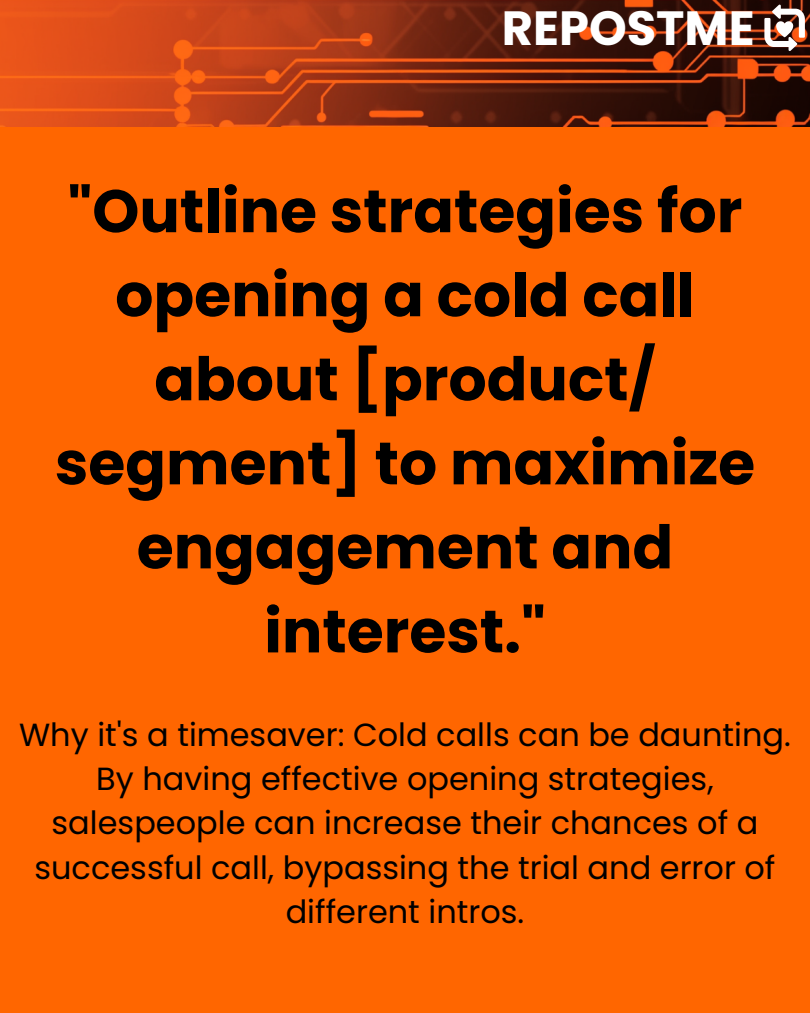
<style>
.page{position:relative;width:810px;height:1013px;background:#fff}
.page>*{position:absolute;margin:0;border:0;box-sizing:border-box;transform-origin:0 0}
.t1{font:700 60px/84px "Poppins";color:#000;text-align:center}
.t2{font:700 48px "Poppins";color:#fff}
.t3{font:32px/44.2px "Poppins";color:#000;text-align:center}
</style>
<div class="page">
<div style="left:0;top:0;width:810px;height:1012px;background:#f60"></div>
<img style="left:0;top:0;width:810px;height:126px">
<svg style="left:764px;top:5px;width:41px;height:46px;background:#a4857b"></svg>
<p class="t2" style="left:502px;top:-6px;width:254px">REPOSTME</p>
<p class="t1" style="left:55px;top:169px;width:702px">"Outline strategies for opening a cold call about [product/ segment] to maximize engagement and interest."</p>
<p class="t3" style="left:19px;top:712px;width:773px">Why it's a timesaver: Cold calls can be daunting.<br>By having effective opening strategies, salespeople can increase their chances of a successful call, bypassing the trial and error of different intros.</p>
</div>
